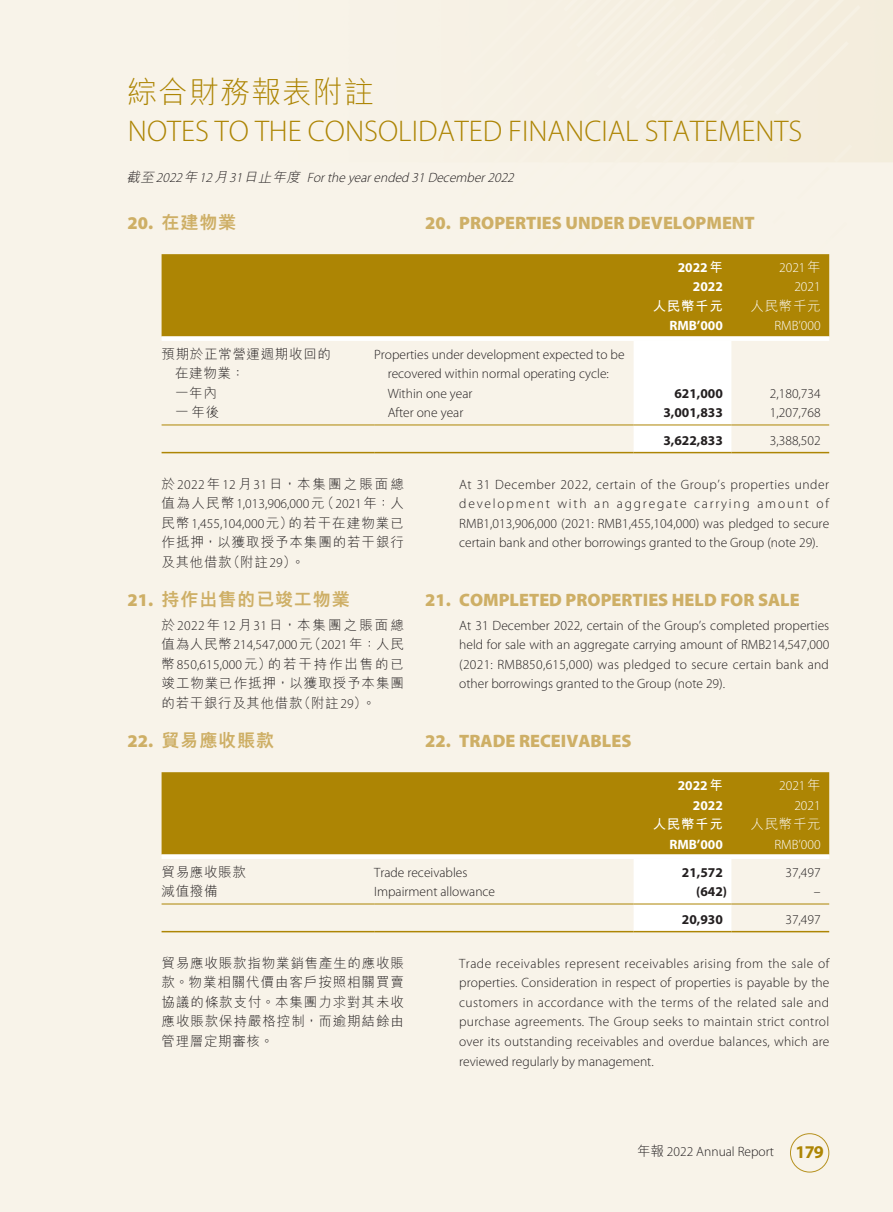
<style>
.page{position:relative;width:893px;height:1212px;background:#f8f3e9}
.page>*{position:absolute;margin:0;border:0;box-sizing:border-box;transform-origin:0 0}
.t1{font:300 30px "Myriad Pro";color:#ad8504}
.t2{font:300 30px "M Hei HK";letter-spacing:.03em;color:#ad8504}
._01_H1{font:900 18px "Myriad Pro";color:#ceaf66}
._01_H1-2{font:800 18px "M Hei HK";letter-spacing:.05em;color:#ceaf66}
._00_txt{font:300 13.5px/19.5px "Myriad Pro";color:#231f20;text-align:justify}
._00_txt-2{font:300 13.5px/19.5px "M Hei HK";letter-spacing:.07em;color:#231f20;text-align:justify}
._50_Table_txt{font:300 13.5px/19.5px "Myriad Pro";color:#231f20;text-align:center}
.t3{font:italic 300 13.5px "Myriad Pro";color:#231f20}
._50_Table_txt-2{font:700 13.5px "Myriad Pro";color:#231f20}
._50_Table_txt-3{font:300 13.5px/19.5px "M Hei HK";letter-spacing:.05em;color:#231f20}
._50_Table_txt-4{font:700 13.5px "Myriad Pro";color:#fff}
._50_Table_txt-5{font:300 13.5px "Myriad Pro";color:#fff}
._50_Table_txt-6{font:700 13.5px "M Hei HK";letter-spacing:.05em;color:#fff}
._50_Table_txt-7{font:300 13.5px "M Hei HK";letter-spacing:.05em;color:#fff}
.s1{font-family:"M Hei HK"}
.s2{font-family:"Myriad Pro";font-weight:900}
.s3{font-family:"Myriad Pro"}
.s4{font-weight:700;font-size:18px;color:#ad8504}
</style>
<div class="page">
<div style="left:162px;top:254px;width:667px;height:82px;background:#ad8504"></div>
<svg style="left:162px;top:336px;width:667px;height:116px"></svg>
<hr style="left:162px;top:425px;width:212px;height:1px;background:#ad8504">
<hr style="left:374px;top:425px;width:260px;height:1px;background:#ad8504">
<hr style="left:634px;top:425px;width:97px;height:1px;background:#ad8504">
<hr style="left:731px;top:425px;width:98px;height:1px;background:#ad8504">
<hr style="left:162px;top:452px;width:212px;height:1px;background:#ad8504">
<hr style="left:374px;top:452px;width:260px;height:1px;background:#ad8504">
<hr style="left:634px;top:452px;width:97px;height:1px;background:#ad8504">
<hr style="left:731px;top:452px;width:98px;height:1px;background:#ad8504">
<div style="left:162px;top:772px;width:667px;height:82px;background:#ad8504"></div>
<svg style="left:162px;top:854px;width:667px;height:77px"></svg>
<hr style="left:162px;top:903px;width:212px;height:1px;background:#ad8504">
<hr style="left:374px;top:903px;width:260px;height:1px;background:#ad8504">
<hr style="left:634px;top:903px;width:97px;height:1px;background:#ad8504">
<hr style="left:731px;top:903px;width:98px;height:1px;background:#ad8504">
<hr style="left:162px;top:931px;width:212px;height:1px;background:#ad8504">
<hr style="left:374px;top:931px;width:260px;height:1px;background:#ad8504">
<hr style="left:634px;top:931px;width:97px;height:1px;background:#ad8504">
<hr style="left:731px;top:931px;width:98px;height:1px;background:#ad8504">
<h1 class="t2" style="left:128px;top:77px;width:248px">綜合財務報表附註</h1>
<h1 class="t1" style="left:128px;top:113px;width:676px">NOTES TO THE CONSOLIDATED FINANCIAL STATEMENTS</h1>
<p class="t3" style="left:126px;top:169px;width:392px"><span class="s1">截至</span> 2022<span class="s1">年</span> 12<span class="s1">月</span> 31<span class="s1">日止年度</span> For the year ended 31 December 2022</p>
<p class="_01_H1" style="left:425px;top:211px;width:331px">20. PROPERTIES UNDER DEVELOPMENT</p>
<p class="_50_Table_txt-4" style="left:678px;top:259px;width:47px">2022<span class="s1">年</span></p>
<p class="_50_Table_txt-5" style="left:779px;top:259px;width:43px">2021<span class="s1">年</span></p>
<p class="_50_Table_txt-4" style="left:693px;top:278px;width:31px">2022</p>
<p class="_50_Table_txt-5" style="left:794px;top:279px;width:28px">2021</p>
<p class="_50_Table_txt-6" style="left:653px;top:296px;width:72px">人民幣千元</p>
<p class="_50_Table_txt-7" style="left:750px;top:299px;width:72px">人民幣千元</p>
<p class="_50_Table_txt-4" style="left:669px;top:317px;width:55px">RMB’000</p>
<p class="_50_Table_txt-5" style="left:774px;top:318px;width:48px">RMB’000</p>
<p class="_50_Table_txt-3" style="left:175px;top:344px;width:157px;text-indent:-14px">預期於正常營運週期收回的在建物業：</p>
<p class="_50_Table_txt" style="left:374px;top:344px;width:252px">Properties under development expected to be recovered within normal operating cycle:</p>
<p class="_50_Table_txt-3" style="left:175px;top:383px;width:43px">一年內</p>
<p class="_50_Table_txt" style="left:388px;top:383px;width:86px">Within one year</p>
<p class="_50_Table_txt-2" style="left:674px;top:384px;width:50px">621,000</p>
<p class="_50_Table_txt" style="left:770px;top:383px;width:52px">2,180,734</p>
<p class="_50_Table_txt-3" style="left:175px;top:402px;width:46px">一年後</p>
<p class="_50_Table_txt" style="left:388px;top:403px;width:77px">After one year</p>
<p class="_50_Table_txt-2" style="left:663px;top:404px;width:61px">3,001,833</p>
<p class="_50_Table_txt" style="left:770px;top:403px;width:52px">1,207,768</p>
<p class="_50_Table_txt-2" style="left:663px;top:432px;width:61px">3,622,833</p>
<p class="_50_Table_txt" style="left:770px;top:431px;width:52px">3,388,502</p>
<p class="_00_txt" style="left:459px;top:474px;width:371px">At 31 December 2022, certain of the Group’s properties under development with an aggregate carrying amount of RMB1,013,906,000 (2021: RMB1,455,104,000) was pledged to secure certain bank and other borrowings granted to the Group (note 29).</p>
<p class="_01_H1-2" style="left:128px;top:213px;width:110px"><span class="s2">20.</span> 在建物業</p>
<p class="_00_txt-2" style="left:162px;top:474px;width:244px">於<span class="s3">2022</span>年<span class="s3">12</span>月<span class="s3">31</span>日，本集團之賬面總值為人民幣<span class="s3">1,013,906,000</span>元（<span class="s3">2021</span>年：人民幣<span class="s3">1,455,104,000</span>元）的若干在建物業已作抵押，以獲取授予本集團的若干銀行及其他借款（附註<span class="s3">29</span>）。</p>
<p class="_01_H1-2" style="left:128px;top:590px;width:224px"><span class="s2">21.</span> 持作出售的已竣工物業</p>
<p class="_00_txt-2" style="left:162px;top:615px;width:244px">於<span class="s3">2022</span>年<span class="s3">12</span>月<span class="s3">31</span>日，本集團之賬面總值為人民幣<span class="s3">214,547,000</span>元（<span class="s3">2021</span>年：人民幣<span class="s3">850,615,000</span>元）的若干持作出售的已竣工物業已作抵押，以獲取授予本集團的若干銀行及其他借款（附註<span class="s3">29</span>）。</p>
<p class="_01_H1-2" style="left:128px;top:731px;width:148px"><span class="s2">22.</span> 貿易應收賬款</p>
<p class="_01_H1" style="left:425px;top:588px;width:376px">21. COMPLETED PROPERTIES HELD FOR SALE</p>
<p class="_00_txt" style="left:459px;top:615px;width:372px">At 31 December 2022, certain of the Group’s completed properties held for sale with an aggregate carrying amount of RMB214,547,000 (2021: RMB850,615,000) was pledged to secure certain bank and other borrowings granted to the Group (note 29).</p>
<p class="_01_H1" style="left:425px;top:729px;width:208px">22. TRADE RECEIVABLES</p>
<p class="_50_Table_txt-4" style="left:678px;top:777px;width:47px">2022<span class="s1">年</span></p>
<p class="_50_Table_txt-5" style="left:779px;top:777px;width:43px">2021<span class="s1">年</span></p>
<p class="_50_Table_txt-4" style="left:693px;top:796px;width:31px">2022</p>
<p class="_50_Table_txt-5" style="left:794px;top:797px;width:28px">2021</p>
<p class="_50_Table_txt-6" style="left:653px;top:814px;width:72px">人民幣千元</p>
<p class="_50_Table_txt-7" style="left:750px;top:817px;width:72px">人民幣千元</p>
<p class="_50_Table_txt-4" style="left:669px;top:835px;width:55px">RMB’000</p>
<p class="_50_Table_txt-5" style="left:774px;top:836px;width:48px">RMB’000</p>
<p class="_50_Table_txt-3" style="left:162px;top:862px;width:86px">貿易應收賬款</p>
<p class="_50_Table_txt" style="left:374px;top:862px;width:95px">Trade receivables</p>
<p class="_50_Table_txt-2" style="left:682px;top:863px;width:42px">21,572</p>
<p class="_50_Table_txt" style="left:785px;top:862px;width:37px">37,497</p>
<p class="_50_Table_txt-3" style="left:162px;top:881px;width:58px">減值撥備</p>
<p class="_50_Table_txt" style="left:374px;top:882px;width:122px">Impairment allowance</p>
<p class="_50_Table_txt-2" style="left:696px;top:883px;width:32px">(642)</p>
<p class="_50_Table_txt" style="left:814px;top:882px;width:8px">–</p>
<p class="_50_Table_txt-2" style="left:682px;top:911px;width:42px">20,930</p>
<p class="_50_Table_txt" style="left:785px;top:910px;width:37px">37,497</p>
<p class="_00_txt" style="left:459px;top:953px;width:372px">Trade receivables represent receivables arising from the sale of properties. Consideration in respect of properties is payable by the customers in accordance with the terms of the related sale and purchase agreements. The Group seeks to maintain strict control over its outstanding receivables and overdue balances, which are reviewed regularly by management.</p>
<p class="_00_txt-2" style="left:162px;top:953px;width:244px">貿易應收賬款指物業銷售產生的應收賬款。物業相關代價由客戶按照相關買賣協議的條款支付。本集團力求對其未收應收賬款保持嚴格控制，而逾期結餘由管理層定期審核。</p>
<p class="_00_txt" style="left:637px;top:1141px;width:188px"><span class="s1">年報</span> 2022 Annual Report <span class="s4">179</span></p>
</div>
